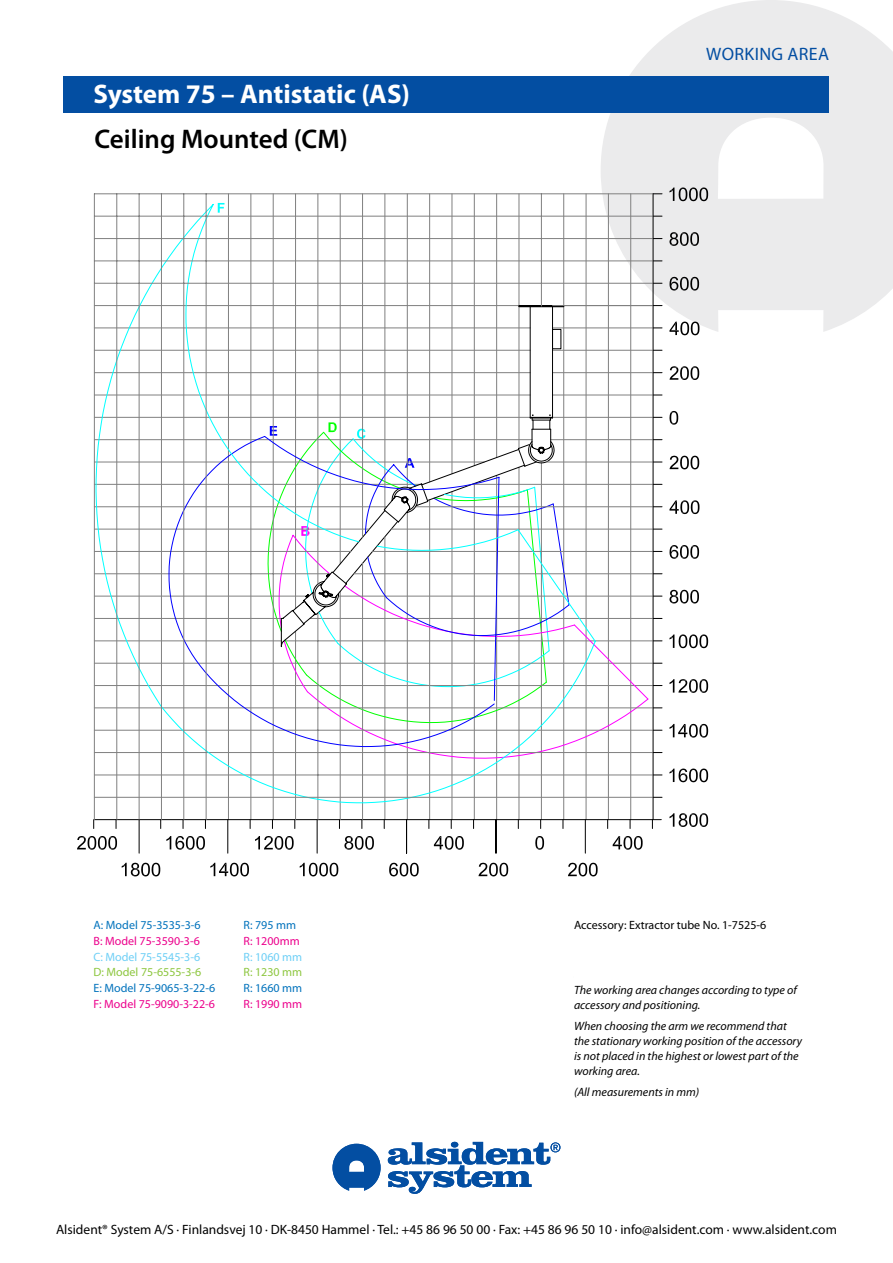
<style>
.page{position:relative;width:893px;height:1263px;background:#fff}
.page>*{position:absolute;margin:0;border:0;box-sizing:border-box;transform-origin:0 0}
.t1{font:700 27px "Myriad Pro";color:#fff}
.t2{font:600 27px "Myriad Pro";color:#000}
.t3{font:18px "Myriad Pro";color:#034ea2}
.t4{font:13.5px "Myriad Pro";color:#000}
.t5{font:italic 12px/15px "Myriad Pro";color:#000}
.t6{font:12px "Myriad Pro";color:#ec008c}
.t7{font:12px "Myriad Pro";color:#0072bc}
.t8{font:12px "Myriad Pro";color:#000}
.t9{font:12px "Myriad Pro";color:#6dcff6}
.t10{font:12px "Myriad Pro";color:#8dc63f}
</style>
<div class="page">
<svg style="left:601px;top:0;width:292px;height:332px;fill:#ebebec"></svg>
<hr style="left:340px;top:194px;width:1px;height:370px;background:#808080">
<hr style="left:295px;top:194px;width:1px;height:414px;background:#808080">
<hr style="left:630px;top:194px;width:1px;height:626px;background:#808080">
<hr style="left:608px;top:194px;width:1px;height:626px;background:#808080">
<hr style="left:586px;top:194px;width:1px;height:626px;background:#808080">
<hr style="left:563px;top:194px;width:1px;height:626px;background:#808080">
<svg style="left:669px;top:545px;width:30px;height:14px"></svg>
<hr style="left:228px;top:194px;width:1px;height:626px;background:#808080">
<hr style="left:653px;top:194px;width:1px;height:626px;background:#000">
<hr style="left:250px;top:194px;width:1px;height:626px;background:#808080">
<hr style="left:273px;top:194px;width:1px;height:626px;background:#808080">
<hr style="left:384px;top:537px;width:1px;height:283px;background:#808080">
<hr style="left:407px;top:512px;width:1px;height:308px;background:#808080">
<hr style="left:429px;top:500px;width:1px;height:320px;background:#808080">
<hr style="left:451px;top:492px;width:1px;height:328px;background:#808080">
<hr style="left:474px;top:483px;width:1px;height:337px;background:#808080">
<hr style="left:496px;top:475px;width:1px;height:345px;background:#808080">
<hr style="left:518px;top:467px;width:1px;height:353px;background:#808080">
<hr style="left:541px;top:463px;width:1px;height:357px;background:#808080">
<svg style="left:300px;top:863px;width:38px;height:13px"></svg>
<hr style="left:94px;top:819px;width:558px;height:1px;background:#000">
<hr style="left:94px;top:774px;width:559px;height:1px;background:#808080">
<hr style="left:295px;top:631px;width:1px;height:189px;background:#808080">
<hr style="left:317px;top:613px;width:1px;height:207px;background:#808080">
<svg style="left:210px;top:863px;width:39px;height:13px"></svg>
<hr style="left:227px;top:820px;width:1px;height:33px;background:#000">
<svg style="left:255px;top:836px;width:39px;height:14px"></svg>
<hr style="left:317px;top:820px;width:1px;height:33px;background:#000">
<hr style="left:340px;top:591px;width:1px;height:229px;background:#808080">
<hr style="left:362px;top:563px;width:1px;height:257px;background:#808080">
<svg style="left:434px;top:836px;width:30px;height:14px"></svg>
<svg style="left:389px;top:863px;width:30px;height:13px"></svg>
<svg style="left:344px;top:836px;width:30px;height:14px"></svg>
<hr style="left:406px;top:820px;width:1px;height:33px;background:#000">
<svg style="left:479px;top:863px;width:29px;height:13px"></svg>
<hr style="left:495px;top:820px;width:1px;height:33px;background:#000">
<svg style="left:535px;top:836px;width:9px;height:14px"></svg>
<svg style="left:568px;top:863px;width:30px;height:13px"></svg>
<hr style="left:585px;top:820px;width:1px;height:33px;background:#000">
<svg style="left:613px;top:836px;width:30px;height:14px"></svg>
<svg style="left:669px;top:768px;width:39px;height:14px"></svg>
<svg style="left:652px;top:819px;width:9px;height:9px"></svg>
<svg style="left:669px;top:724px;width:39px;height:14px"></svg>
<svg style="left:669px;top:679px;width:39px;height:14px"></svg>
<svg style="left:669px;top:634px;width:39px;height:14px"></svg>
<svg style="left:669px;top:590px;width:30px;height:13px"></svg>
<hr style="left:518px;top:194px;width:1px;height:254px;background:#808080">
<hr style="left:496px;top:194px;width:1px;height:263px;background:#808080">
<hr style="left:474px;top:194px;width:1px;height:272px;background:#808080">
<hr style="left:451px;top:194px;width:1px;height:280px;background:#808080">
<hr style="left:429px;top:194px;width:1px;height:288px;background:#808080">
<hr style="left:407px;top:194px;width:1px;height:293px;background:#808080">
<hr style="left:384px;top:194px;width:1px;height:315px;background:#808080">
<hr style="left:362px;top:194px;width:1px;height:343px;background:#808080">
<svg style="left:669px;top:411px;width:9px;height:14px"></svg>
<svg style="left:669px;top:500px;width:30px;height:14px"></svg>
<svg style="left:670px;top:456px;width:29px;height:13px"></svg>
<svg style="left:670px;top:366px;width:29px;height:14px"></svg>
<svg style="left:669px;top:322px;width:30px;height:13px"></svg>
<hr style="left:317px;top:194px;width:1px;height:390px;background:#808080">
<svg style="left:95px;top:203px;width:502px;height:601px"></svg>
<hr style="left:94px;top:797px;width:559px;height:1px;background:#808080">
<svg style="left:669px;top:813px;width:39px;height:14px"></svg>
<hr style="left:94px;top:283px;width:559px;height:1px;background:#808080">
<hr style="left:94px;top:260px;width:559px;height:1px;background:#808080">
<hr style="left:94px;top:238px;width:559px;height:1px;background:#808080">
<hr style="left:94px;top:216px;width:559px;height:1px;background:#808080">
<hr style="left:94px;top:193px;width:559px;height:1px;background:#808080">
<hr style="left:206px;top:194px;width:1px;height:626px;background:#808080">
<hr style="left:183px;top:194px;width:1px;height:626px;background:#808080">
<hr style="left:161px;top:194px;width:1px;height:626px;background:#808080">
<hr style="left:139px;top:194px;width:1px;height:626px;background:#808080">
<hr style="left:116px;top:194px;width:1px;height:626px;background:#808080">
<hr style="left:94px;top:194px;width:1px;height:626px;background:#808080">
<hr style="left:541px;top:194px;width:1px;height:112px;background:#808080">
<hr style="left:139px;top:820px;width:1px;height:33px;background:#000">
<svg style="left:166px;top:836px;width:39px;height:14px"></svg>
<svg style="left:77px;top:836px;width:40px;height:14px"></svg>
<svg style="left:122px;top:863px;width:38px;height:13px"></svg>
<svg style="left:669px;top:277px;width:30px;height:14px"></svg>
<svg style="left:669px;top:232px;width:30px;height:14px"></svg>
<svg style="left:669px;top:187px;width:39px;height:14px"></svg>
<svg style="left:270px;top:305px;width:393px;height:454px"></svg>
<svg style="left:332px;top:1144px;width:49px;height:47px"></svg>
<svg style="left:388px;top:1142px;width:172px;height:52px"></svg>
<div style="left:64px;top:77px;width:765px;height:36px;background:#034ea2"></div>
<h1 class="t1" style="left:94px;top:76px;width:318px">System 75 – Antistatic (AS)</h1>
<h1 class="t2" style="left:94px;top:122px;width:255px">Ceiling Mounted (CM)</h1>
<h2 class="t3" style="left:706px;top:43px;width:93px">worki ng area</h2>
<p class="t7" style="left:94px;top:918px;width:109px">A: Model 75-3535-3-6</p>
<p class="t7" style="left:244px;top:918px;width:54px">R: 795 mm</p>
<p class="t6" style="left:94px;top:933px;width:108px">B: Model 75-3590-3-6</p>
<p class="t6" style="left:244px;top:933px;width:58px">R: 1200mm</p>
<p class="t9" style="left:94px;top:949px;width:108px">C: Model 75-5545-3-6</p>
<p class="t9" style="left:244px;top:949px;width:60px">R: 1060 mm</p>
<p class="t10" style="left:94px;top:965px;width:109px">D: Model 75-6555-3-6</p>
<p class="t10" style="left:244px;top:965px;width:60px">R: 1230 mm</p>
<p class="t7" style="left:94px;top:980px;width:123px">E: Model 75-9065-3-22-6</p>
<p class="t7" style="left:244px;top:980px;width:60px">R: 1660 mm</p>
<p class="t6" style="left:94px;top:996px;width:123px">F: Model 75-9090-3-22-6</p>
<p class="t6" style="left:244px;top:996px;width:60px">R: 1990 mm</p>
<p class="t8" style="left:574px;top:918px;width:194px">Accessory: Extractor tube No. 1-7525-6</p>
<p class="t5" style="left:574px;top:982px;width:224px">The working area changes according to type of accessory and positioning.</p>
<p class="t5" style="left:574px;top:1018px;width:229px">When choosing the arm we recommend that the stationary working position of the accessory is not placed in the highest or lowest part of the working area.</p>
<p class="t5" style="left:574px;top:1085px;width:127px">(All measurements in mm)</p>
<p class="t4" style="left:56px;top:1221px;width:782px">Alsident® System A/S · Finlandsvej 10 · DK-8450 Hammel · Tel.: +45 86 96 50 00 · Fax: +45 86 96 50 10 · info@alsident.com · www.alsident.com</p>
</div>
